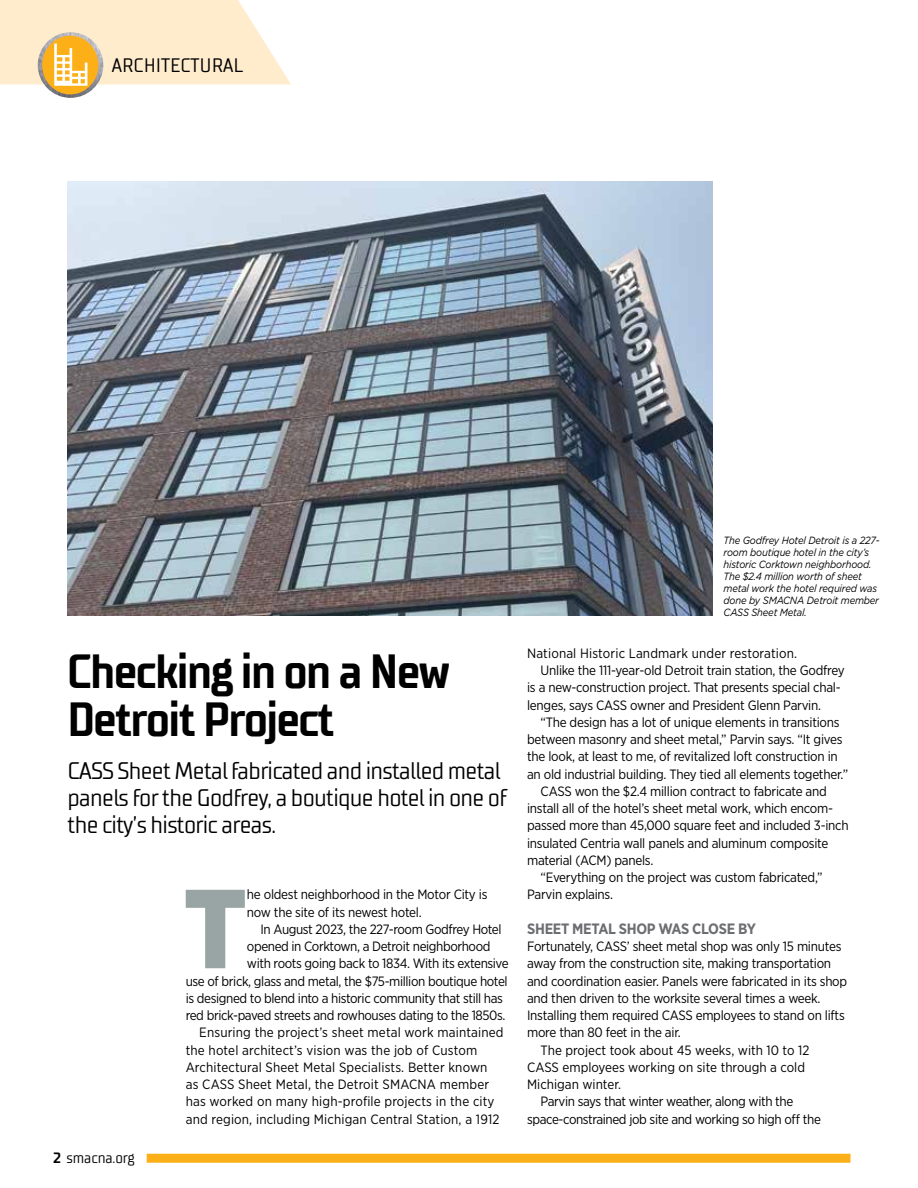
<style>
.page{position:relative;width:918px;height:1188px;background:#fff}
.page>*{position:absolute;margin:0;border:0;box-sizing:border-box;transform-origin:0 0}
.t1{font:900 112.05px "Gotham Narrow";color:#98a5a4}
.t2{font:700 48px/48px "TT Supermolot Condensed";letter-spacing:-.03em;color:#000}
.t3{font:24px/27px "TT Supermolot Condensed";letter-spacing:-.03em;color:#000}
.t4{font:19.5px "TT Supermolot Condensed";color:#000}
.t5{font:700 15px "Gotham Narrow";letter-spacing:-.02em;color:#6d6e71}
.t6{font:15px "TT Supermolot Condensed";letter-spacing:-.01em;color:#000}
.t7{font:13.5px/17.2px "Gotham Narrow";letter-spacing:-.02em;color:#000}
.t8{font:13.5px "Gotham Narrow";letter-spacing:.01em;color:#000}
.t9{font:13.5px "Gotham Narrow";color:#000}
.t10{font:italic 10.5px/12px "Gotham";letter-spacing:-.02em;color:#000;scale:.9 1}
.s1{font-weight:700}
</style>
<div class="page">
<div style="left:147px;top:1154px;width:704px;height:9px;background:#fcaf17"></div>
<img style="left:38px;top:32px;width:65px;height:66px;border-radius:33px">
<div style="left:42px;top:36px;width:56px;height:58px;background:#fcaf17;border-radius:50%"></div>
<svg style="left:0;top:0;width:291px;height:86px"></svg>
<img style="left:68px;top:182px;width:645px;height:434px">
<h3 class="t4" style="left:112px;top:54px;width:133px">ARCHITECTURAL</h3>
<h2 class="t2" style="left:68px;top:648px;width:384px">Checking in on a New<br>Detroit Project</h2>
<h3 class="t3" style="left:68px;top:758px;width:441px">CASS Sheet Metal fabricated and installed metal panels for the Godfrey, a boutique hotel in one of the city’s historic areas.</h3>
<p class="t6" style="left:53px;top:1149px;width:83px"><span class="s1">2</span> smacna.org</p>
<h1 class="t1" style="left:184px;top:855px;width:65px">T</h1>
<p class="t7" style="left:247px;top:886px;width:242px">he oldest neighborhood in the Motor City is now the site of its newest hotel.</p>
<p class="t7" style="left:260px;top:920px;width:243px">In August 2023, the 227-room Godfrey Hotel</p>
<p class="t7" style="left:247px;top:937px;width:245px">opened in Corktown, a Detroit neighborhood</p>
<p class="t7" style="left:247px;top:955px;width:263px">with roots going back to 1834. With its extensive</p>
<p class="t7" style="left:186px;top:972px;width:323px">use of brick, glass and metal, the $75-million boutique hotel</p>
<p class="t7" style="left:186px;top:989px;width:319px">is designed to blend into a historic community that still has</p>
<p class="t7" style="left:186px;top:1006px;width:321px">red brick-paved streets and rowhouses dating to the 1850s.</p>
<p class="t8" style="left:199px;top:1024px;width:306px">Ensuring the project’s sheet metal work maintained</p>
<p class="t8" style="left:186px;top:1041px;width:293px">the hotel architect’s vision was the job of Custom</p>
<p class="t8" style="left:186px;top:1059px;width:303px">Architectural Sheet Metal Specialists. Better known</p>
<p class="t8" style="left:186px;top:1076px;width:305px">as CASS Sheet Metal, the Detroit SMACNA member</p>
<p class="t8" style="left:186px;top:1093px;width:310px">has worked on many high-profile projects in the city</p>
<p class="t8" style="left:186px;top:1110px;width:315px">and region, including Michigan Central Station, a 1912</p>
<p class="t10" style="left:724px;top:534px;width:175px">The Godfrey Hotel Detroit is a 227- room boutique hotel in the city’s historic Corktown neighborhood.<br>The $2.4 million worth of sheet metal work the hotel required was done by SMACNA Detroit member<br>CASS Sheet Metal.</p>
<p class="t8" style="left:527px;top:645px;width:272px">National Historic Landmark under restoration.</p>
<p class="t7" style="left:541px;top:661px;width:306px">Unlike the 111-year-old Detroit train station, the Godfrey</p>
<p class="t7" style="left:527px;top:679px;width:315px">is a new-construction project. That presents special chal-</p>
<p class="t7" style="left:527px;top:696px;width:296px">lenges, says CASS owner and President Glenn Parvin.</p>
<p class="t7" style="left:541px;top:713px;width:300px">“The design has a lot of unique elements in transitions</p>
<p class="t7" style="left:527px;top:730px;width:317px">between masonry and sheet metal,” Parvin says. “It gives</p>
<p class="t7" style="left:527px;top:748px;width:312px">the look, at least to me, of revitalized loft construction in</p>
<p class="t7" style="left:527px;top:765px;width:323px">an old industrial building. They tied all elements together.”</p>
<p class="t7" style="left:541px;top:782px;width:288px">CASS won the $2.4 million contract to fabricate and</p>
<p class="t7" style="left:527px;top:799px;width:308px">install all of the hotel’s sheet metal work, which encom-</p>
<p class="t7" style="left:527px;top:817px;width:323px">passed more than 45,000 square feet and included 3-inch</p>
<p class="t7" style="left:527px;top:834px;width:303px">insulated Centria wall panels and aluminum composite</p>
<p class="t7" style="left:527px;top:851px;width:128px">material (ACM) panels.</p>
<p class="t7" style="left:541px;top:868px;width:284px">“Everything on the project was custom fabricated,”</p>
<p class="t7" style="left:527px;top:886px;width:87px">Parvin explains.</p>
<p class="t5" style="left:527px;top:919px;width:230px">SHEET METAL SHOP WAS CLOSE BY</p>
<p class="t7" style="left:527px;top:937px;width:316px">Fortunately, CASS’ sheet metal shop was only 15 minutes</p>
<p class="t7" style="left:527px;top:955px;width:306px">away from the construction site, making transportation</p>
<p class="t7" style="left:527px;top:972px;width:322px">and coordination easier. Panels were fabricated in its shop</p>
<p class="t7" style="left:527px;top:989px;width:295px">and then driven to the worksite several times a week.</p>
<p class="t7" style="left:527px;top:1006px;width:319px">Installing them required CASS employees to stand on lifts</p>
<p class="t7" style="left:527px;top:1024px;width:155px">more than 80 feet in the air.</p>
<p class="t9" style="left:541px;top:1041px;width:270px">The project took about 45 weeks, with 10 to 12</p>
<p class="t9" style="left:527px;top:1059px;width:280px">CASS employees working on site through a cold</p>
<p class="t9" style="left:527px;top:1076px;width:96px">Michigan winter.</p>
<p class="t7" style="left:541px;top:1093px;width:254px">Parvin says that winter weather, along with the</p>
<p class="t7" style="left:527px;top:1110px;width:295px">space-constrained job site and working so high off the</p>
</div>
